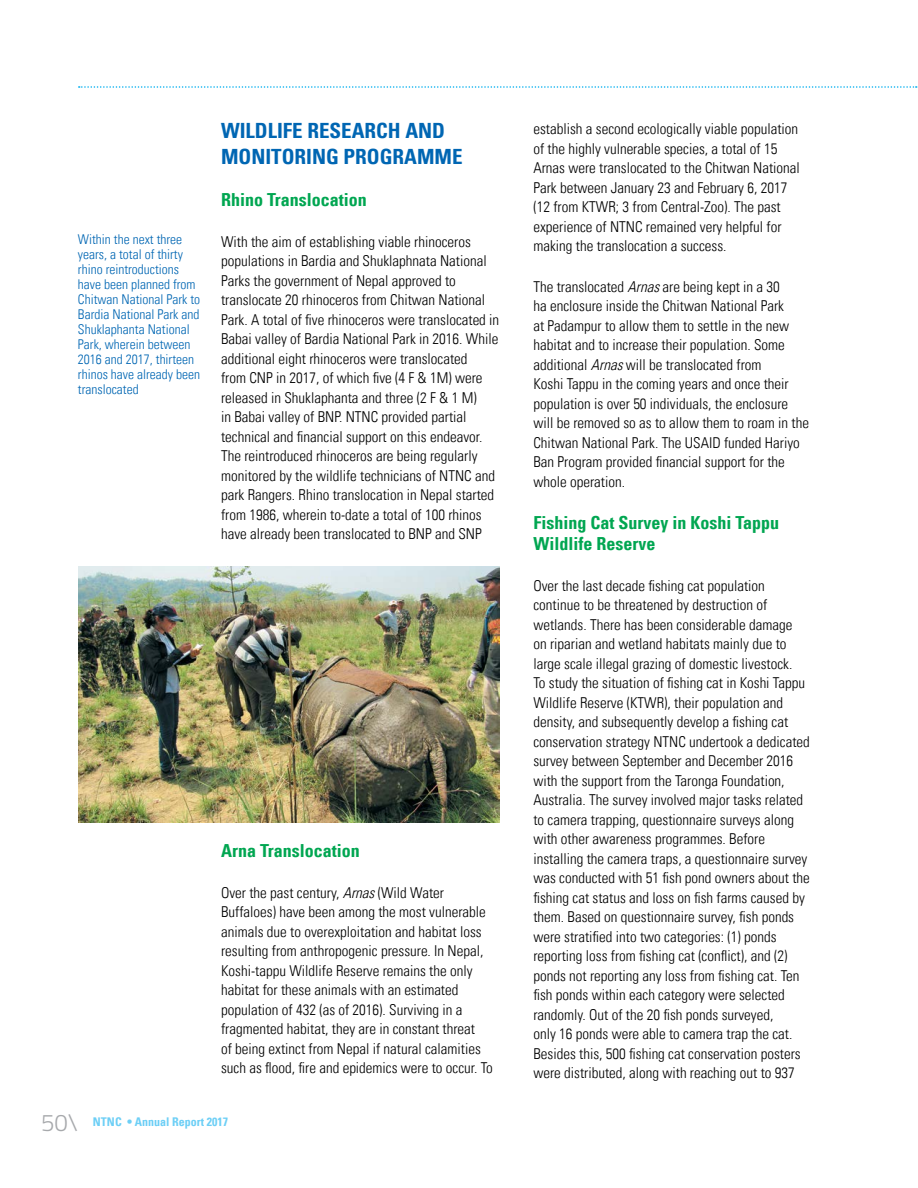
<style>
.page{position:relative;width:918px;height:1188px;background:#fff}
.page>*{position:absolute;margin:0;border:0;box-sizing:border-box;transform-origin:0 0}
.t1{font:700 condensed 21px/25.2px "Univers LT";color:#0066b3}
.t2{font:700 condensed 18px/21px "Univers LT";color:#00a651}
.t3{font:300 condensed 15px/19.5px "Univers LT";color:#000}
.t4{font:300 condensed 13.5px/15px "Univers LT";color:#0066b3}
.t5{font:700 condensed 12px "Univers LT";color:#6dcff6}
.s1{font-style:italic}
.s2{font-family:"Titillium Web";font-weight:300;font-stretch:normal;font-size:24px;color:#a7a9ac}
</style>
<div class="page">
<svg style="left:79px;top:86px;width:838px;height:2px"></svg>
<img style="left:78px;top:567px;width:421px;height:255px">
<p class="t4" style="left:78px;top:231px;width:124px">Within the next three years, a total of thirty rhino reintroductions have been planned from<br>Chitwan National Park to<br>Bardia National Park and<br>Shuklaphanta National<br>Park, wherein between<br>2016 and 2017, thirteen rhinos have already been translocated</p>
<h1 class="t1" style="left:221px;top:118px;width:243px">WILDLIFE RESEARCH AND<br>MONITORING PROGRAMME</h1>
<p class="t2" style="left:221px;top:189px;width:147px">Rhino Translocation</p>
<p class="t3" style="left:221px;top:232px;width:280px">With the aim of establishing viable rhinoceros populations in Bardia and Shuklaphnata National Parks the government of Nepal approved to translocate 20 rhinoceros from Chitwan National Park. A total of five rhinoceros were translocated in Babai valley of Bardia National Park in 2016. While additional eight rhinoceros were translocated<br>from CNP in 2017, of which five (4 F &amp; 1M) were released in Shuklaphanta and three (2 F &amp; 1 M)<br>in Babai valley of BNP. NTNC provided partial technical and financial support on this endeavor.<br>The reintroduced rhinoceros are being regularly monitored by the wildlife technicians of NTNC and park Rangers. Rhino translocation in Nepal started from 1986, wherein to-date a total of 100 rhinos have already been translocated to BNP and SNP</p>
<p class="t2" style="left:221px;top:840px;width:140px">Arna Translocation</p>
<p class="t3" style="left:221px;top:883px;width:273px">Over the past century, <span class="s1">Arnas</span>(Wild Water Buffaloes) have been among the most vulnerable animals due to overexploitation and habitat loss resulting from anthropogenic pressure. In Nepal, Koshi-tappu Wildlife Reserve remains the only habitat for these animals with an estimated population of 432 (as of 2016). Surviving in a fragmented habitat, they are in constant threat<br>of being extinct from Nepal if natural calamities such as flood, fire and epidemics were to occur. To</p>
<p class="t5" style="left:41px;top:1115px;width:189px"><span class="s2">50\</span> NTNC • Annual Report 2017</p>
<p class="t3" style="left:533px;top:119px;width:268px">establish a second ecologically viable population of the highly vulnerable species, a total of 15<br>Arnas were translocated to the Chitwan National Park between January 23 and February 6, 2017 (12 from KTWR; 3 from Central-Zoo). The past experience of NTNC remained very helpful for making the translocation a success.</p>
<p class="t3" style="left:533px;top:277px;width:277px">The translocated <span class="s1">Arnas</span>are being kept in a 30<br>ha enclosure inside the Chitwan National Park<br>at Padampur to allow them to settle in the new habitat and to increase their population. Some additional <span class="s1">Arnas</span>will be translocated from<br>Koshi Tappu in the coming years and once their population is over 50 individuals, the enclosure will be removed so as to allow them to roam in the Chitwan National Park. The USAID funded Hariyo Ban Program provided financial support for the whole operation.</p>
<p class="t2" style="left:533px;top:512px;width:247px">Fishing Cat Survey in Koshi Tappu<br>Wildlife Reserve</p>
<p class="t3" style="left:533px;top:576px;width:278px">Over the last decade fishing cat population continue to be threatened by destruction of wetlands. There has been considerable damage<br>on riparian and wetland habitats mainly due to large scale illegal grazing of domestic livestock.<br>To study the situation of fishing cat in Koshi Tappu Wildlife Reserve (KTWR), their population and density, and subsequently develop a fishing cat conservation strategy NTNC undertook a dedicated survey between September and December 2016 with the support from the Taronga Foundation, Australia. The survey involved major tasks related to camera trapping, questionnaire surveys along with other awareness programmes. Before installing the camera traps, a questionnaire survey was conducted with 51 fish pond owners about the fishing cat status and loss on fish farms caused by them. Based on questionnaire survey, fish ponds were stratified into two categories: (1) ponds reporting loss from fishing cat (conflict), and (2) ponds not reporting any loss from fishing cat. Ten fish ponds within each category were selected randomly. Out of the 20 fish ponds surveyed,<br>only 16 ponds were able to camera trap the cat.<br>Besides this, 500 fishing cat conservation posters were distributed, along with reaching out to 937</p>
</div>
